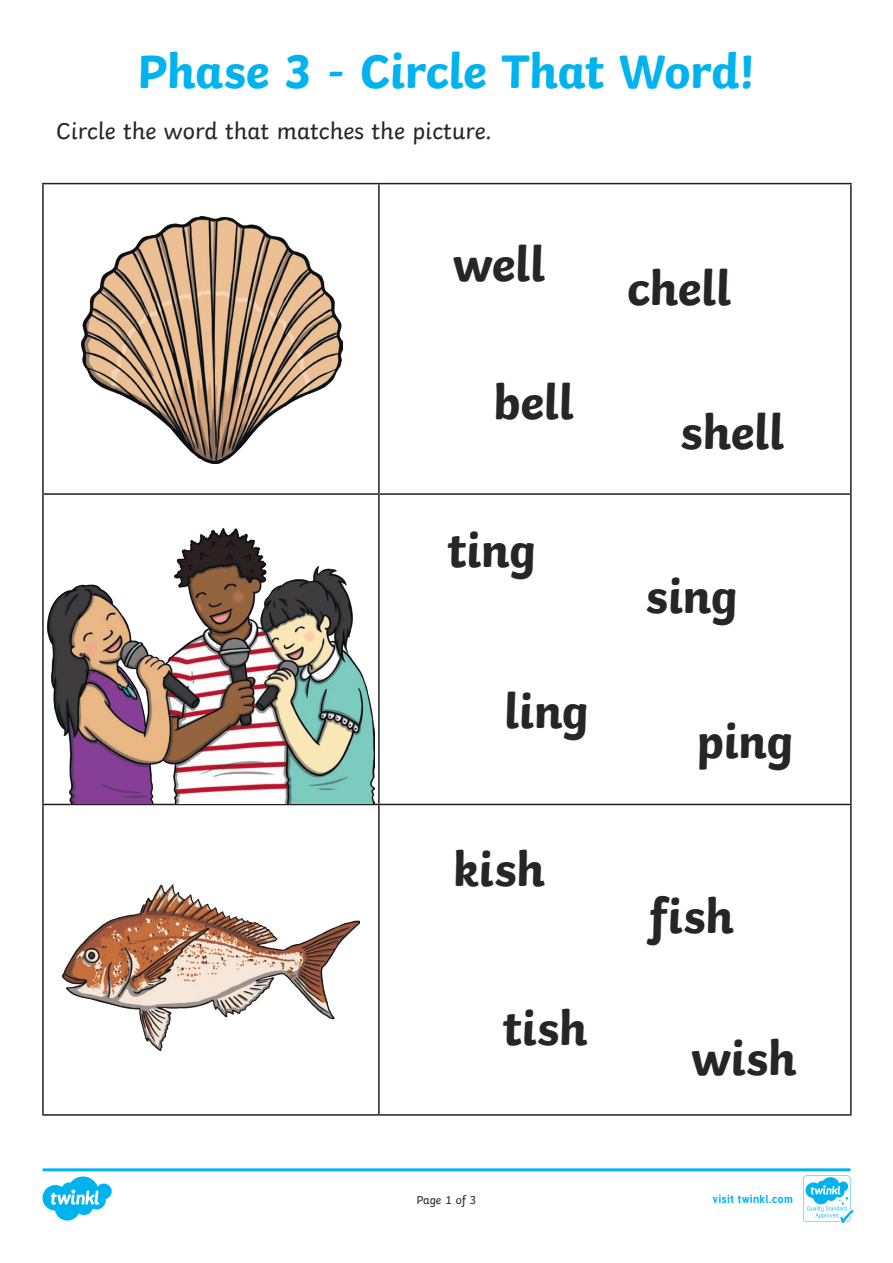
<style>
.page{position:relative;width:893px;height:1263px;background:#fff}
.page>*{position:absolute;margin:0;border:0;box-sizing:border-box;transform-origin:0 0}
.Heading_1{font:700 49.5px "Twinkl";letter-spacing:-.01em;color:#282526}
.Heading_1-2{font:700 49.5px "Twinkl";letter-spacing:-.01em;color:#00b3ef}
.KS1_Body_Copy{font:24px "Twinkl";color:#282526}
.t1{font:12px "Twinkl";letter-spacing:-.005em;color:#282526}
.t2{font:700 11.4px "Tuffy";letter-spacing:.015em;color:#00b3ef}
</style>
<div class="page">
<hr style="left:42px;top:183px;width:337px;height:1px;background:#231f20">
<hr style="left:42px;top:184px;width:2px;height:309px;background:#231f20">
<hr style="left:379px;top:183px;width:473px;height:1px;background:#231f20">
<hr style="left:378px;top:184px;width:2px;height:309px;background:#231f20">
<hr style="left:850px;top:184px;width:2px;height:309px;background:#231f20">
<hr style="left:42px;top:493px;width:337px;height:2px;background:#231f20">
<hr style="left:42px;top:495px;width:2px;height:309px;background:#231f20">
<hr style="left:379px;top:493px;width:473px;height:2px;background:#231f20">
<hr style="left:378px;top:495px;width:2px;height:309px;background:#231f20">
<hr style="left:850px;top:495px;width:2px;height:309px;background:#231f20">
<hr style="left:42px;top:804px;width:337px;height:1px;background:#231f20">
<hr style="left:42px;top:805px;width:2px;height:309px;background:#231f20">
<hr style="left:379px;top:804px;width:473px;height:1px;background:#231f20">
<hr style="left:378px;top:805px;width:2px;height:309px;background:#231f20">
<hr style="left:850px;top:805px;width:2px;height:309px;background:#231f20">
<hr style="left:42px;top:1114px;width:337px;height:2px;background:#231f20">
<hr style="left:379px;top:1114px;width:473px;height:2px;background:#231f20">
<img style="left:48px;top:528px;width:326px;height:276px">
<img style="left:63px;top:884px;width:296px;height:166px">
<img style="left:82px;top:217px;width:260px;height:246px">
<svg style="left:43px;top:1168px;width:810px;height:55px"></svg>
<p class="Heading_1-2" style="left:137px;top:31px;width:620px">Phase 3 - Circle That Word!</p>
<p class="KS1_Body_Copy" style="left:56px;top:112px;width:437px">Circle the word that matches the picture.</p>
<p class="Heading_1" style="left:453px;top:224px;width:94px">well</p>
<p class="Heading_1" style="left:493px;top:362px;width:82px">bell</p>
<p class="Heading_1" style="left:447px;top:509px;width:90px">ting</p>
<p class="Heading_1" style="left:504px;top:670px;width:87px">ling</p>
<p class="Heading_1" style="left:453px;top:829px;width:94px">kish</p>
<p class="Heading_1" style="left:503px;top:987px;width:87px">tish</p>
<p class="Heading_1" style="left:627px;top:247px;width:106px">chell</p>
<p class="Heading_1" style="left:681px;top:392px;width:105px">shell</p>
<p class="Heading_1" style="left:646px;top:555px;width:93px">sing</p>
<p class="Heading_1" style="left:697px;top:700px;width:98px">ping</p>
<p class="Heading_1" style="left:650px;top:876px;width:86px">fish</p>
<p class="Heading_1" style="left:691px;top:1017px;width:107px">wish</p>
<p class="t1" style="left:416px;top:1191px;width:62px">Page 1 of 3</p>
<p class="t2" style="left:712px;top:1190px;width:82px">visit twinkl.com</p>
</div>
